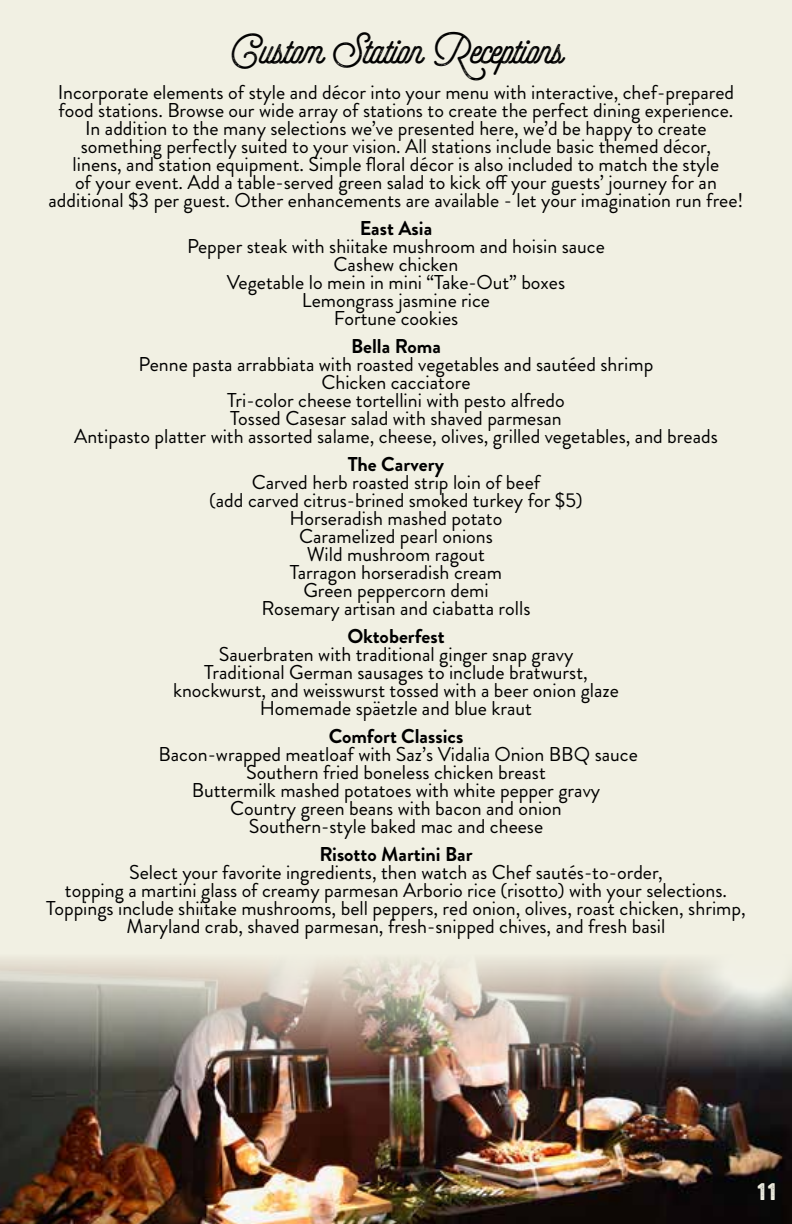
<style>
.page{position:relative;width:792px;height:1224px;background:#fff}
.page>*{position:absolute;margin:0;border:0;box-sizing:border-box;transform-origin:0 0}
.t1{font:44px "Selfie Printed";color:#000}
.t2{font:24px "Brandon Printed One";color:#f1f0e3}
.t3{font:20px/18px "Brandon Grotesque";color:#000;text-align:center}
.t4{font:700 20px "Brandon Grotesque";color:#000}
</style>
<div class="page">
<div style="left:0;top:0;width:792px;height:954px;background:#f1f0e3"></div>
<img style="left:0;top:954px;width:792px;height:270px">
<h1 class="t1" style="left:228px;top:22px;width:337px">Custom Station Receptions</h1>
<p class="t3" style="left:49px;top:83px;width:696px">Incorporate elements of style and décor into your menu with interactive, chef-prepared food stations. Browse our wide array of stations to create the perfect dining experience.<br>In addition to the many selections we’ve presented here, we’d be happy to create something perfectly suited to your vision. All stations include basic themed décor,<br>linens, and station equipment. Simple floral décor is also included to match the style<br>of your event. Add a table-served green salad to kick off your guests’ journey for an additional $3 per guest. Other enhancements are available - let your imagination run free!</p>
<p class="t4" style="left:360px;top:214px;width:74px">East Asia</p>
<p class="t3" style="left:187px;top:237px;width:419px">Pepper steak with shiitake mushroom and hoisin sauce<br>Cashew chicken<br>Vegetable lo mein in mini “Take-Out” boxes<br>Lemongrass jasmine rice<br>Fortune cookies</p>
<p class="t4" style="left:351px;top:332px;width:91px">Bella Roma</p>
<p class="t3" style="left:74px;top:355px;width:645px">Penne pasta arrabbiata with roasted vegetables and sautéed shrimp<br>Chicken cacciatore<br>Tri-color cheese tortellini with pesto alfredo<br>Tossed Casesar salad with shaved parmesan<br>Antipasto platter with assorted salame, cheese, olives, grilled vegetables, and breads</p>
<p class="t4" style="left:348px;top:450px;width:98px">The Carvery</p>
<p class="t3" style="left:209px;top:473px;width:375px">Carved herb roasted strip loin of beef<br>(add carved citrus-brined smoked turkey for $5)<br>Horseradish mashed potato<br>Caramelized pearl onions<br>Wild mushroom ragout<br>Tarragon horseradish cream<br>Green peppercorn demi<br>Rosemary artisan and ciabatta rolls</p>
<p class="t4" style="left:347px;top:622px;width:99px">Oktoberfest</p>
<p class="t3" style="left:173px;top:645px;width:447px">Sauerbraten with traditional ginger snap gravy<br>Traditional German sausages to include bratwurst, knockwurst, and weisswurst tossed with a beer onion glaze Homemade späetzle and blue kraut</p>
<p class="t4" style="left:329px;top:722px;width:136px">Comfort Classics</p>
<p class="t3" style="left:159px;top:745px;width:481px">Bacon-wrapped meatloaf with Saz’s Vidalia Onion BBQ sauce Southern fried boneless chicken breast<br>Buttermilk mashed potatoes with white pepper gravy Country green beans with bacon and onion<br>Southern-style baked mac and cheese</p>
<p class="t4" style="left:319px;top:840px;width:155px">Risotto Martini Bar</p>
<p class="t3" style="left:46px;top:863px;width:701px">Select your favorite ingredients, then watch as Chef sautés-to-order,<br>topping a martini glass of creamy parmesan Arborio rice (risotto) with your selections.<br>Toppings include shiitake mushrooms, bell peppers, red onion, olives, roast chicken, shrimp, Maryland crab, shaved parmesan, fresh-snipped chives, and fresh basil</p>
<p class="t2" style="left:757px;top:1176px;width:22px">11</p>
</div>
